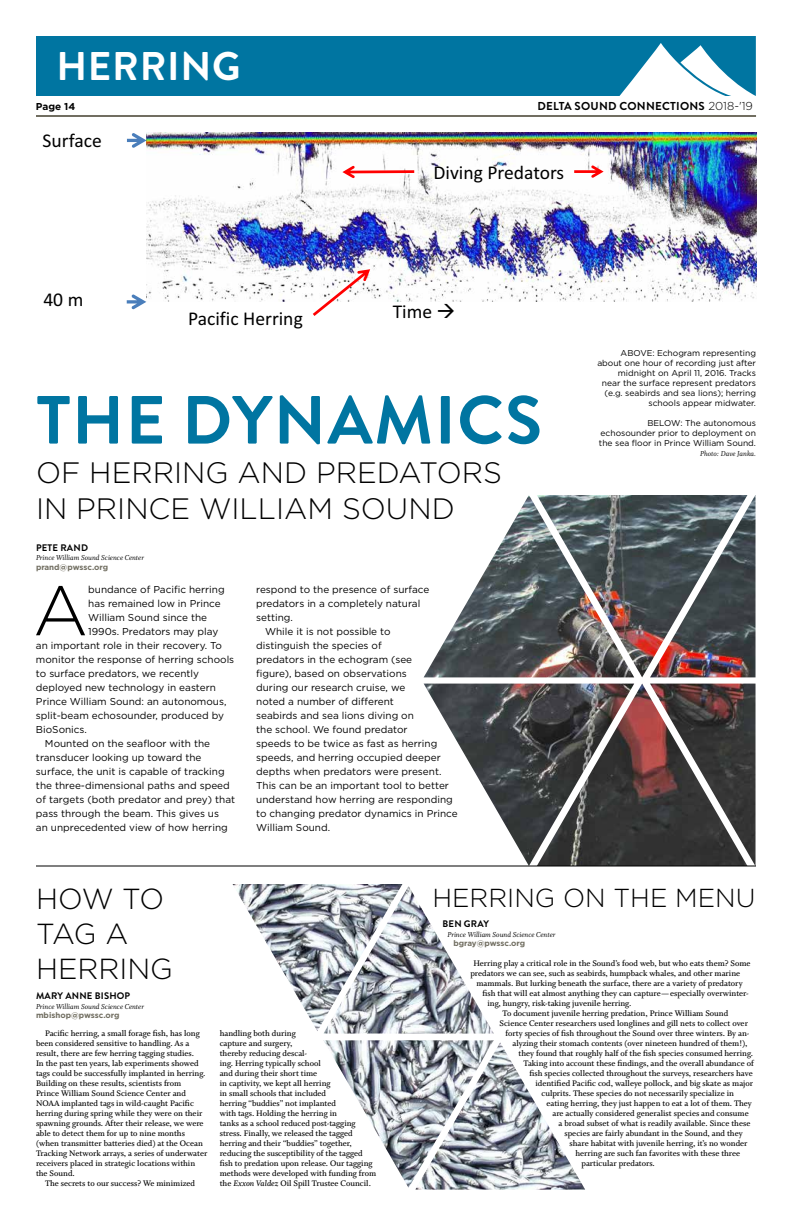
<style>
.page{position:relative;width:792px;height:1224px;background:#fff}
.page>*{position:absolute;margin:0;border:0;box-sizing:border-box;transform-origin:0 0}
.t1{font:300 70px "Gotham";color:#000}
.t2{font:700 68px "Brandon Grotesque";letter-spacing:.02em;color:#0075a1}
.t3{font:700 40px "Brandon Grotesque";letter-spacing:.02em;color:#fff}
.t4{font:300 29.5px/35.4px "Gotham";color:#000}
.t5{font:300 29px/34.8px "Gotham";color:#000}
.t6{font:300 26px "Gotham";color:#000}
.t7{font:19.6px "Calibri";color:#000}
.t8{font:700 11.5px "Brandon Grotesque";letter-spacing:.02em;color:#000}
.t9{font:10px "Gotham";color:#000}
.t10{font:700 10px "Gotham";color:#000}
.t11{font:700 9.5px "Brandon Grotesque";letter-spacing:.02em;color:#000}
.t12{font:9px/10px "Whitman Semibold LF";color:#000}
.t13{font:8.5px/10px "Gotham";color:#000;text-align:right}
.t14{font:8px "Whitman Italic LF";color:#000}
.t15{font:700 8px "Gotham";color:#716e61}
.s1{font-family:"Gotham";font-weight:300}
.s2{font-family:"Whitman Semibold Italic LF"}
</style>
<div class="page">
<svg style="left:36px;top:36px;width:720px;height:60px;background:#1681a9"></svg>
<hr style="left:36px;top:115px;width:720px;height:2px;background:#716e61">
<img style="left:147px;top:132px;width:609px;height:170px">
<svg style="left:127px;top:133px;width:20px;height:15px"></svg>
<svg style="left:127px;top:294px;width:19px;height:15px"></svg>
<svg style="left:313px;top:269px;width:57px;height:47px"></svg>
<svg style="left:342px;top:166px;width:72px;height:12px"></svg>
<svg style="left:574px;top:165px;width:30px;height:13px"></svg>
<img style="left:424px;top:495px;width:332px;height:371px">
<hr style="left:36px;top:866px;width:720px;height:1px;background:#000">
<img style="left:323px;top:886px;width:171px;height:302px">
<img style="left:232px;top:884px;width:170px;height:147px">
<img style="left:415px;top:1042px;width:170px;height:148px">
<h3 class="t3" style="left:56px;top:38px;width:186px">HERRING</h3>
<p class="t10" style="left:36px;top:100px;width:41px">Page 14</p>
<p class="t8" style="left:537px;top:98px;width:217px">DELTA SOUND CONNECTIONS <span class="s1">2018-'19</span></p>
<h3 class="t7" style="left:43px;top:127px;width:61px">Surface</h3>
<h3 class="t7" style="left:434px;top:159px;width:132px">Diving Predators</h3>
<h3 class="t7" style="left:43px;top:286px;width:41px">40 m</h3>
<h3 class="t7" style="left:188px;top:305px;width:116px">Pacific Herring</h3>
<h3 class="t7" style="left:393px;top:298px;width:65px">Time →</h3>
<h2 class="t2" style="left:36px;top:373px;width:507px">THE DYNAMICS</h2>
<h3 class="t4" style="left:36px;top:455px;width:467px">OF HERRING AND PREDATORS<br>IN PRINCE WILLIAM SOUND</h3>
<p class="t11" style="left:36px;top:541px;width:53px">PETE RAND</p>
<p class="t14" style="left:36px;top:553px;width:109px">Prince William Sound Science Center</p>
<p class="t15" style="left:36px;top:562px;width:74px">prand@pwssc.org</p>
<h1 class="t1" style="left:33px;top:566px;width:57px">A</h1>
<p class="t9" style="left:88px;top:583px;width:138px">bundance of Pacific herring</p>
<p class="t9" style="left:88px;top:597px;width:134px">has remained low in Prince</p>
<p class="t9" style="left:88px;top:611px;width:120px">William Sound since the</p>
<p class="t9" style="left:88px;top:625px;width:132px">1990s. Predators may play</p>
<p class="t9" style="left:36px;top:639px;width:187px">an important role in their recovery. To</p>
<p class="t9" style="left:36px;top:653px;width:200px">monitor the response of herring schools</p>
<p class="t9" style="left:36px;top:667px;width:165px">to surface predators, we recently</p>
<p class="t9" style="left:36px;top:681px;width:181px">deployed new technology in eastern</p>
<p class="t9" style="left:36px;top:695px;width:192px">Prince William Sound: an autonomous,</p>
<p class="t9" style="left:36px;top:709px;width:190px">split-beam echosounder, produced by</p>
<p class="t9" style="left:36px;top:723px;width:53px">BioSonics.</p>
<p class="t9" style="left:45px;top:737px;width:167px">Mounted on the seafloor with the</p>
<p class="t9" style="left:36px;top:751px;width:167px">transducer looking up toward the</p>
<p class="t9" style="left:36px;top:765px;width:190px">surface, the unit is capable of tracking</p>
<p class="t9" style="left:36px;top:779px;width:195px">the three-dimensional paths and speed</p>
<p class="t9" style="left:36px;top:793px;width:201px">of targets (both predator and prey) that</p>
<p class="t9" style="left:36px;top:807px;width:185px">pass through the beam. This gives us</p>
<p class="t9" style="left:36px;top:821px;width:193px">an unprecedented view of how herring</p>
<p class="t9" style="left:256px;top:583px;width:175px">respond to the presence of surface</p>
<p class="t9" style="left:256px;top:597px;width:166px">predators in a completely natural</p>
<p class="t9" style="left:256px;top:611px;width:38px">setting.</p>
<p class="t9" style="left:265px;top:625px;width:127px">While it is not possible to</p>
<p class="t9" style="left:256px;top:639px;width:127px">distinguish the species of</p>
<p class="t9" style="left:256px;top:653px;width:158px">predators in the echogram (see</p>
<p class="t9" style="left:256px;top:667px;width:152px">figure), based on observations</p>
<p class="t9" style="left:256px;top:681px;width:151px">during our research cruise, we</p>
<p class="t9" style="left:256px;top:695px;width:139px">noted a number of different</p>
<p class="t9" style="left:256px;top:709px;width:159px">seabirds and sea lions diving on</p>
<p class="t9" style="left:256px;top:723px;width:153px">the school. We found predator</p>
<p class="t9" style="left:256px;top:737px;width:183px">speeds to be twice as fast as herring</p>
<p class="t9" style="left:256px;top:751px;width:186px">speeds, and herring occupied deeper</p>
<p class="t9" style="left:256px;top:765px;width:187px">depths when predators were present.</p>
<p class="t9" style="left:256px;top:779px;width:194px">This can be an important tool to better</p>
<p class="t9" style="left:256px;top:793px;width:198px">understand how herring are responding</p>
<p class="t9" style="left:256px;top:807px;width:203px">to changing predator dynamics in Prince</p>
<p class="t9" style="left:256px;top:821px;width:76px">William Sound.</p>
<p class="t13" style="left:597px;top:348px;width:160px">ABOVE: Echogram representing about one hour of recording just after midnight on April 11, 2016. Tracks near the surface represent predators (e.g. seabirds and sea lions); herring schools appear midwater.</p>
<p class="t13" style="left:599px;top:418px;width:159px;text-align:justify;text-indent:49px">BELOW: The autonomous echosounder prior to deployment on the sea floor in Prince William Sound.</p>
<p class="t14" style="left:700px;top:449px;width:57px">Photo: Dave Janka.</p>
<h3 class="t5" style="left:36px;top:881px;width:138px">HOW TO<br>TAG A<br>HERRING</h3>
<p class="t11" style="left:36px;top:989px;width:96px">MARY ANNE BISHOP</p>
<p class="t14" style="left:36px;top:1002px;width:109px">Prince William Sound Science Center</p>
<p class="t15" style="left:36px;top:1010px;width:85px">mbishop@pwssc.org</p>
<p class="t12" style="left:36px;top:1028px;width:173px;text-indent:9px">Pacific herring, a small forage fish, has long been considered sensitive to handling. As a result, there are few herring tagging studies.<br>In the past ten years, lab experiments showed tags could be successfully implanted in herring.<br>Building on these results, scientists from<br>Prince William Sound Science Center and NOAA implanted tags in wild-caught Pacific herring during spring while they were on their spawning grounds. After their release, we were able to detect them for up to nine months (when transmitter batteries died) at the Ocean Tracking Network arrays, a series of underwater receivers placed in strategic locations within the Sound.</p>
<p class="t12" style="left:45px;top:1178px;width:152px">The secrets to our success? We minimized</p>
<p class="t12" style="left:220px;top:1028px;width:158px">handling both during<br>capture and surgery,<br>thereby reducing descal-<br>ing. Herring typically school<br>and during their short time<br>in captivity, we kept all herring<br>in small schools that included<br>herring “buddies” not implanted<br>with tags. Holding the herring in<br>tanks as a school reduced post-tagging stress. Finally, we released the tagged herring and their “buddies” together, reducing the susceptibility of the tagged fish to predation upon release. Our tagging methods were developed with funding from the <span class="s2">Exxon Valdez</span> Oil Spill Trustee Council.</p>
<h3 class="t6" style="left:432px;top:881px;width:325px">HERRING ON THE MENU</h3>
<p class="t11" style="left:443px;top:917px;width:48px">BEN GRAY</p>
<p class="t14" style="left:447px;top:930px;width:109px">Prince William Sound Science Center</p>
<p class="t15" style="left:453px;top:938px;width:73px">bgray@pwssc.org</p>
<p class="t12" style="left:470px;top:958px;width:282px;text-indent:3px">Herring play a critical role in the Sound’s food web, but who eats them? Some predators we can see, such as seabirds, humpback whales, and other marine</p>
<p class="t12" style="left:476px;top:978px;width:268px">mammals. But lurking beneath the surface, there are a variety of predatory</p>
<p class="t12" style="left:482px;top:988px;width:268px">fish that will eat almost anything they can capture— especially overwinter-</p>
<p class="t12" style="left:487px;top:998px;width:145px">ing, hungry, risk-taking juvenile herring.</p>
<p class="t12" style="left:502px;top:1008px;width:227px">To document juvenile herring predation, Prince William Sound</p>
<p class="t12" style="left:499px;top:1018px;width:250px">Science Center researchers used longlines and gill nets to collect over</p>
<p class="t12" style="left:505px;top:1028px;width:245px">forty species of fish throughout the Sound over three winters. By an-</p>
<p class="t12" style="left:512px;top:1038px;width:237px">alyzing their stomach contents (over nineteen hundred of them!),</p>
<p class="t12" style="left:518px;top:1048px;width:236px">they found that roughly half of the fish species consumed herring.</p>
<p class="t12" style="left:523px;top:1058px;width:232px">Taking into account these findings, and the overall abundance of</p>
<p class="t12" style="left:529px;top:1068px;width:225px">fish species collected throughout the surveys, researchers have</p>
<p class="t12" style="left:535px;top:1078px;width:219px">identified Pacific cod, walleye pollock, and big skate as major</p>
<p class="t12" style="left:541px;top:1088px;width:194px">culprits. These species do not necessarily specialize in</p>
<p class="t12" style="left:546px;top:1098px;width:207px">eating herring, they just happen to eat a lot of them. They</p>
<p class="t12" style="left:552px;top:1108px;width:198px">are actually considered generalist species and consume</p>
<p class="t12" style="left:558px;top:1118px;width:193px">a broad subset of what is readily available. Since these</p>
<p class="t12" style="left:564px;top:1128px;width:180px">species are fairly abundant in the Sound, and they</p>
<p class="t12" style="left:569px;top:1138px;width:180px">share habitat with juvenile herring, it’s no wonder</p>
<p class="t12" style="left:576px;top:1148px;width:166px">herring are such fan favorites with these three</p>
<p class="t12" style="left:582px;top:1158px;width:75px">particular predators.</p>
</div>
